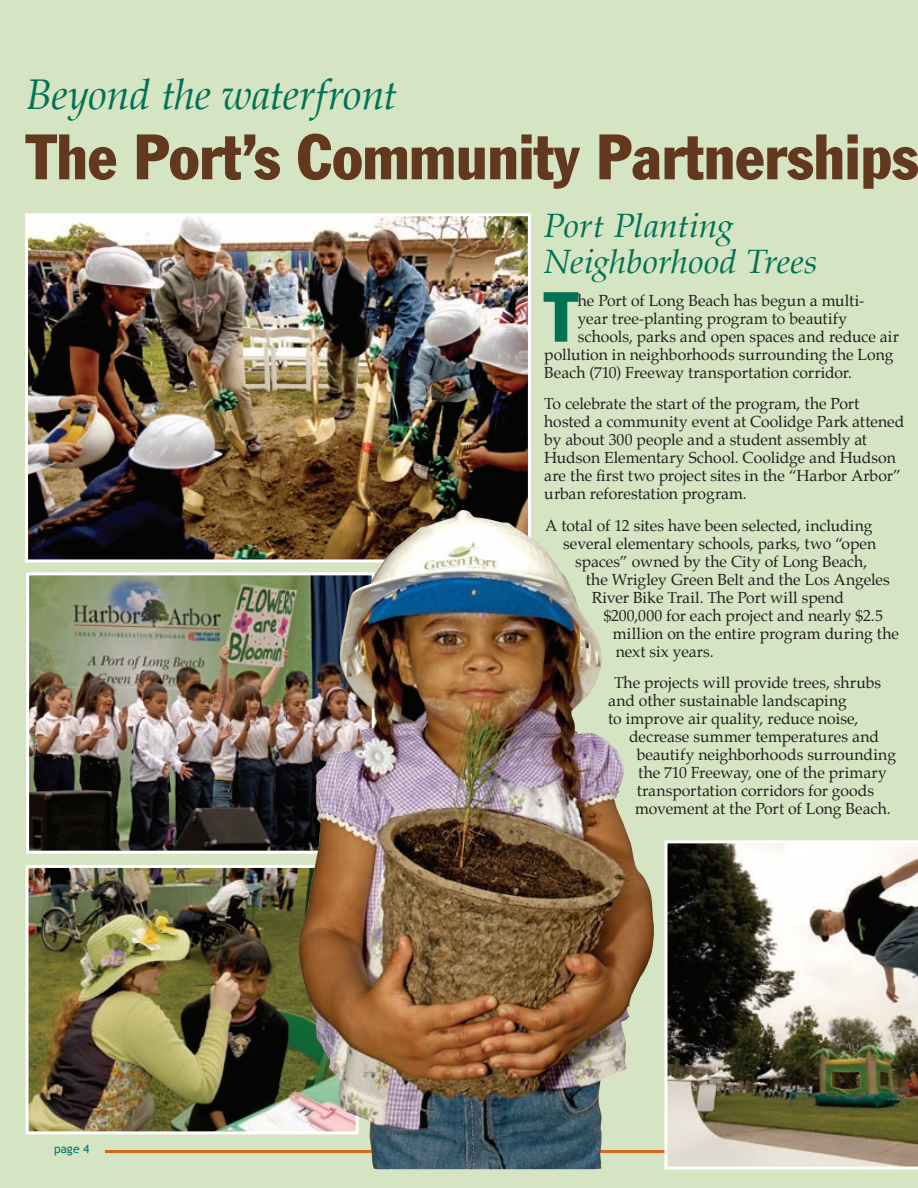
<style>
.page{position:relative;width:918px;height:1188px;background:#d5e4c3}
.page>*{position:absolute;margin:0;border:0;box-sizing:border-box;transform-origin:0 0}
.t1{font:condensed 69.45px "Franklin Gothic Std";color:#007255}
.t2{font:condensed 63px "Franklin Gothic Std";color:#62381f}
.t3{font:italic 42px "Palatino";letter-spacing:-.01em;color:#007255}
.t4{font:italic 33px/36.3px "Palatino";color:#007255;scale:1.05 1}
.t5{font:15.75px/18px "Palatino";color:#231f20}
.t6{font:12px "Trebuchet MS";color:#00736a}
</style>
<div class="page">
<hr style="left:105px;top:1150px;width:813px;height:3px;background:#dc641c">
<img style="left:30px;top:869px;width:268px;height:261px">
<div style="left:26px;top:865px;width:333px;height:269px;border:3px solid #fff"></div>
<img style="left:30px;top:576px;width:268px;height:274px">
<div style="left:26px;top:572px;width:349px;height:282px;border:3px solid #fff"></div>
<img style="left:664px;top:840px;width:254px;height:330px">
<img style="left:29px;top:217px;width:498px;height:341px">
<div style="left:25px;top:213px;width:506px;height:349px;border:3px solid #fff"></div>
<img style="left:298px;top:510px;width:356px;height:659px">
<p class="t3" style="left:26px;top:69px;width:373px">Beyond the waterfront</p>
<p class="t2" style="left:26px;top:119px;width:894px">The Port’s Community Partnerships</p>
<p class="t4" style="left:544px;top:211px;width:262px">Port Planting<br>Neighborhood Trees</p>
<p class="t6" style="left:54px;top:1142px;width:37px">page 4</p>
<p class="t1" style="left:544px;top:275px;width:35px">T</p>
<p class="t5" style="left:578px;top:293px;width:288px">he Port of Long Beach has begun a multi-</p>
<p class="t5" style="left:578px;top:311px;width:271px">year tree-planting program to beautify</p>
<p class="t5" style="left:578px;top:329px;width:323px">schools, parks and open spaces and reduce air</p>
<p class="t5" style="left:544px;top:347px;width:351px">pollution in neighborhoods surrounding the Long</p>
<p class="t5" style="left:544px;top:365px;width:309px">Beach (710) Freeway transportation corridor.</p>
<p class="t5" style="left:544px;top:396px;width:362px">To celebrate the start of the program, the Port hosted a community event at Coolidge Park attened by about 300 people and a student assembly at Hudson Elementary School. Coolidge and Hudson are the first two project sites in the “Harbor Arbor” urban reforestation program.</p>
<p class="t5" style="left:545px;top:518px;width:329px">A total of 12 sites have been selected, including</p>
<p class="t5" style="left:563px;top:536px;width:315px">several elementary schools, parks, two “open</p>
<p class="t5" style="left:575px;top:554px;width:294px">spaces” owned by the City of Long Beach,</p>
<p class="t5" style="left:586px;top:572px;width:306px">the Wrigley Green Belt and the Los Angeles</p>
<p class="t5" style="left:592px;top:590px;width:254px">River Bike Trail. The Port will spend</p>
<p class="t5" style="left:604px;top:608px;width:281px">$200,000 for each project and nearly $2.5</p>
<p class="t5" style="left:613px;top:626px;width:288px">million on the entire program during the</p>
<p class="t5" style="left:616px;top:644px;width:100px">next six years.</p>
<p class="t5" style="left:614px;top:675px;width:269px">The projects will provide trees, shrubs</p>
<p class="t5" style="left:608px;top:693px;width:240px">and other sustainable landscaping</p>
<p class="t5" style="left:608px;top:711px;width:252px">to improve air quality, reduce noise,</p>
<p class="t5" style="left:629px;top:729px;width:251px">decrease summer temperatures and</p>
<p class="t5" style="left:637px;top:747px;width:261px">beautify neighborhoods surrounding</p>
<p class="t5" style="left:638px;top:765px;width:250px">the 710 Freeway, one of the primary</p>
<p class="t5" style="left:637px;top:783px;width:239px">transportation corridors for goods</p>
<p class="t5" style="left:635px;top:801px;width:257px">movement at the Port of Long Beach.</p>
</div>
